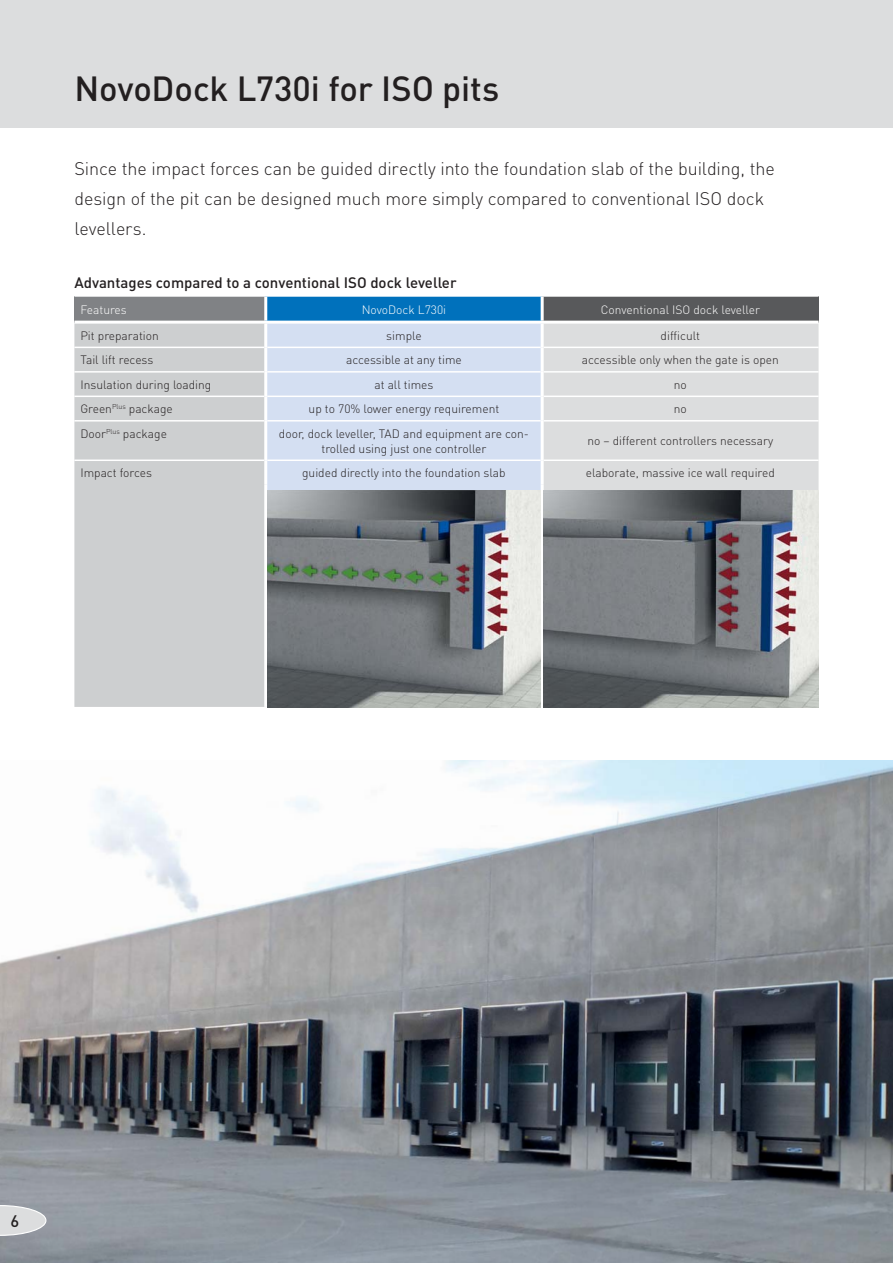
<style>
.page{position:relative;width:893px;height:1263px;background:#fff}
.page>*{position:absolute;margin:0;border:0;box-sizing:border-box;transform-origin:0 0}
.t1{font:500 34.5px "DIN Pro";letter-spacing:-.005em;color:#231f20}
.t2{font:300 18px/30px "DIN Pro";letter-spacing:-.005em;color:#231f20}
.t3{font:500 16.5px "DIN Pro";color:#231f20}
.t4{font:500 15px "DIN Pro";color:#231f20}
.t5{font:300 12px/15px "DIN Pro";color:#231f20;text-align:center}
.t6{font:300 12px "DIN Pro";color:#fff}
</style>
<div class="page">
<img style="left:0;top:760px;width:893px;height:503px">
<svg style="left:0;top:1205px;width:46px;height:31px"></svg>
<div style="left:0;top:0;width:893px;height:128px;background:#dcddde"></div>
<div style="left:74px;top:296px;width:192px;height:26px;background:#808285"></div>
<div style="left:266px;top:296px;width:276px;height:26px;background:#0071bc"></div>
<div style="left:542px;top:296px;width:277px;height:26px;background:#58595b"></div>
<div style="left:74px;top:324px;width:190px;height:383px;background:#cdcfd0"></div>
<div style="left:267px;top:324px;width:274px;height:166px;background:#d4dff2"></div>
<div style="left:544px;top:324px;width:275px;height:166px;background:#dcddde"></div>
<hr style="left:267px;top:459px;width:274px;height:2px;background:#fff">
<hr style="left:544px;top:459px;width:275px;height:2px;background:#fff">
<hr style="left:267px;top:347px;width:274px;height:1px;background:#fff">
<hr style="left:544px;top:347px;width:275px;height:1px;background:#fff">
<hr style="left:267px;top:371px;width:274px;height:2px;background:#fff">
<hr style="left:544px;top:371px;width:275px;height:2px;background:#fff">
<hr style="left:267px;top:396px;width:274px;height:1px;background:#fff">
<hr style="left:544px;top:396px;width:275px;height:1px;background:#fff">
<hr style="left:267px;top:420px;width:274px;height:1px;background:#fff">
<hr style="left:544px;top:420px;width:275px;height:1px;background:#fff">
<hr style="left:74px;top:459px;width:190px;height:2px;background:#fff">
<hr style="left:74px;top:347px;width:190px;height:1px;background:#fff">
<hr style="left:74px;top:371px;width:190px;height:2px;background:#fff">
<hr style="left:74px;top:396px;width:190px;height:1px;background:#fff">
<hr style="left:74px;top:420px;width:190px;height:1px;background:#fff">
<hr style="left:74px;top:321px;width:745px;height:3px;background:#fff">
<hr style="left:74px;top:295px;width:745px;height:2px;background:#fff">
<hr style="left:264px;top:297px;width:3px;height:24px;background:#fff">
<hr style="left:541px;top:297px;width:3px;height:24px;background:#fff">
<img style="left:544px;top:490px;width:275px;height:217px">
<img style="left:267px;top:490px;width:274px;height:217px">
<h1 class="t1" style="left:74px;top:76px;width:427px">NovoDock L730i for ISO pits</h1>
<h2 class="t2" style="left:74px;top:156px;width:702px">Since the impact forces can be guided directly into the foundation slab of the building, the design of the pit can be designed much more simply compared to conventional ISO dock levellers.</h2>
<p class="t4" style="left:74px;top:277px;width:384px">Advantages compared to a conventional ISO dock leveller</p>
<p class="t6" style="left:80px;top:305px;width:48px">Features</p>
<p class="t6" style="left:362px;top:305px;width:86px">NovoDock L730i</p>
<p class="t6" style="left:601px;top:305px;width:161px">Conventional ISO dock leveller</p>
<p class="t5" style="left:80px;top:329px;width:80px">Pit preparation</p>
<p class="t5" style="left:386px;top:329px;width:37px">simple</p>
<p class="t5" style="left:661px;top:329px;width:41px">difficult</p>
<p class="t5" style="left:80px;top:354px;width:74px">Tail lift recess</p>
<p class="t5" style="left:346px;top:354px;width:117px">accessible at any time</p>
<p class="t5" style="left:582px;top:354px;width:198px">accessible only when the gate is open</p>
<p class="t5" style="left:80px;top:378px;width:132px">Insulation during loading</p>
<p class="t5" style="left:374px;top:378px;width:61px">at all times</p>
<p class="t5" style="left:674px;top:378px;width:15px">no</p>
<p class="t5" style="left:80px;top:403px;width:94px">Green<sup>Plus</sup> package</p>
<p class="t5" style="left:309px;top:403px;width:192px">up to 70% lower energy requirement</p>
<p class="t5" style="left:674px;top:403px;width:15px">no</p>
<p class="t5" style="left:80px;top:427px;width:88px">Door<sup>Plus</sup> package</p>
<p class="t5" style="left:279px;top:427px;width:251px">door, dock leveller, TAD and equipment are con&shy;trolled using just one controller</p>
<p class="t5" style="left:587px;top:435px;width:187px">no – different controllers necessary</p>
<p class="t5" style="left:80px;top:467px;width:73px">Impact forces</p>
<p class="t5" style="left:302px;top:467px;width:205px">guided directly into the foundation slab</p>
<p class="t5" style="left:586px;top:467px;width:191px">elaborate, massive ice wall required</p>
<h3 class="t3" style="left:10px;top:1215px;width:10px">6</h3>
</div>
